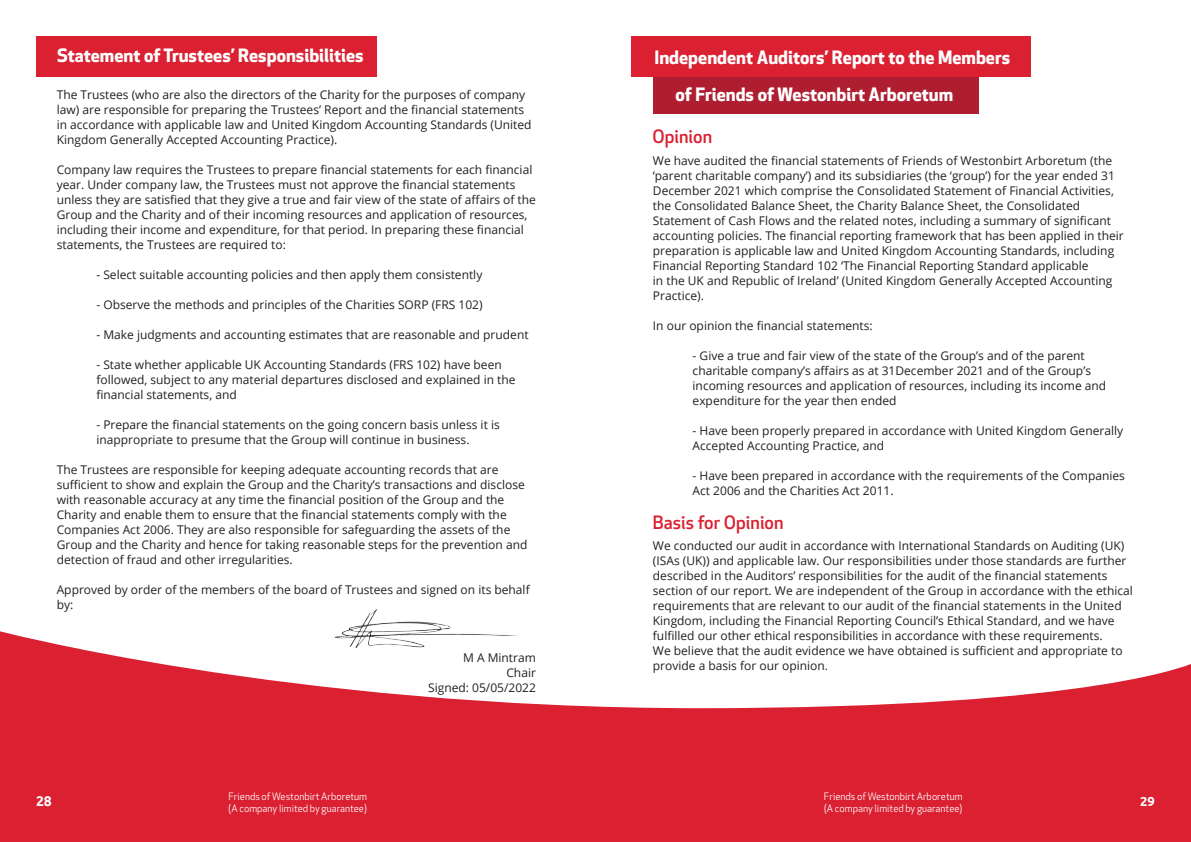
<style>
.page{position:relative;width:1191px;height:842px;background:#fff}
.page>*{position:absolute;margin:0;border:0;box-sizing:border-box;transform-origin:0 0}
.t1{font:700 18px/36.8px "Apex New";color:#fff}
.t2{font:500 18px "Apex New";color:#da2031}
.t3{font:700 14px "Ubuntu";color:#fff}
.t4{font:700 13px "Ubuntu";color:#fff}
.t5{font:12px/15px "Open Sans";color:#231f20}
.t6{font:10px/12px "Apex New";color:#fff}
</style>
<div class="page">
<svg style="left:0;top:631px;width:1191px;height:211px;fill:#da2031"></svg>
<div style="left:653px;top:73px;width:325px;height:41px;background:#ae1e30"></div>
<div style="left:36px;top:36px;width:340px;height:41px;background:#da2031"></div>
<div style="left:631px;top:36px;width:399px;height:41px;background:#da2031"></div>
<img style="left:325px;top:609px;width:204px;height:49px">
<h1 class="t1" style="left:57px;top:37px;width:308px">Statement of Trustees’ Responsibilities</h1>
<p class="t5" style="left:57px;top:87px;width:476px">The Trustees (who are also the directors of the Charity for the purposes of company law) are responsible for preparing the Trustees’ Report and the financial statements in accordance with applicable law and United Kingdom Accounting Standards (United Kingdom Generally Accepted Accounting Practice).</p>
<p class="t5" style="left:57px;top:162px;width:481px">Company law requires the Trustees to prepare financial statements for each financial year. Under company law, the Trustees must not approve the financial statements unless they are satisfied that they give a true and fair view of the state of affairs of the Group and the Charity and of their incoming resources and application of resources, including their income and expenditure, for that period. In preparing these financial statements, the Trustees are required to:</p>
<p class="t5" style="left:96px;top:267px;width:387px">- Select suitable accounting policies and then apply them consistently</p>
<p class="t5" style="left:96px;top:297px;width:388px">- Observe the methods and principles of the Charities SORP (FRS 102)</p>
<p class="t5" style="left:96px;top:327px;width:434px">- Make judgments and accounting estimates that are reasonable and prudent</p>
<p class="t5" style="left:96px;top:357px;width:420px">- State whether applicable UK Accounting Standards (FRS 102) have been followed, subject to any material departures disclosed and explained in the financial statements, and</p>
<p class="t5" style="left:96px;top:417px;width:405px">- Prepare the financial statements on the going concern basis unless it is inappropriate to presume that the Group will continue in business.</p>
<p class="t5" style="left:57px;top:462px;width:472px">The Trustees are responsible for keeping adequate accounting records that are sufficient to show and explain the Group and the Charity’s transactions and disclose with reasonable accuracy at any time the financial position of the Group and the Charity and enable them to ensure that the financial statements comply with the Companies Act 2006. They are also responsible for safeguarding the assets of the Group and the Charity and hence for taking reasonable steps for the prevention and detection of fraud and other irregularities.</p>
<p class="t5" style="left:57px;top:582px;width:474px">Approved by order of the members of the board of Trustees and signed on its behalf by:</p>
<p class="t5" style="left:428px;top:649px;width:109px;text-align:right">M A Mintram<br>Chair<br>Signed: 05/05/2022</p>
<h1 class="t1" style="left:675px;top:38px;width:336px;text-indent:-21px">Independent Auditors’ Report to the Members of Friends of Westonbirt Arboretum</h1>
<h1 class="t2" style="left:652px;top:124px;width:61px">Opinion</h1>
<p class="t5" style="left:653px;top:152px;width:472px">We have audited the financial statements of Friends of Westonbirt Arboretum (the ‘parent charitable company’) and its subsidiaries (the ‘group’) for the year ended 31<br>December 2021 which comprise the Consolidated Statement of Financial Activities, the Consolidated Balance Sheet, the Charity Balance Sheet, the Consolidated Statement of Cash Flows and the related notes, including a summary of significant accounting policies. The financial reporting framework that has been applied in their preparation is applicable law and United Kingdom Accounting Standards, including Financial Reporting Standard 102 ‘The Financial Reporting Standard applicable<br>in the UK and Republic of Ireland’ (United Kingdom Generally Accepted Accounting Practice).</p>
<p class="t5" style="left:653px;top:317px;width:221px">In our opinion the financial statements:</p>
<p class="t5" style="left:692px;top:347px;width:415px">- Give a true and fair view of the state of the Group’s and of the parent charitable company’s affairs as at 31December 2021 and of the Group’s incoming resources and application of resources, including its income and expenditure for the year then ended</p>
<p class="t5" style="left:692px;top:422px;width:432px">- Have been properly prepared in accordance with United Kingdom Generally<br>Accepted Accounting Practice, and</p>
<p class="t5" style="left:692px;top:467px;width:434px">- Have been prepared in accordance with the requirements of the Companies<br>Act 2006 and the Charities Act 2011.</p>
<h1 class="t2" style="left:653px;top:511px;width:132px">Basis for Opinion</h1>
<p class="t5" style="left:653px;top:538px;width:481px">We conducted our audit in accordance with International Standards on Auditing (UK) (ISAs (UK)) and applicable law. Our responsibilities under those standards are further described in the Auditors’ responsibilities for the audit of the financial statements section of our report. We are independent of the Group in accordance with the ethical requirements that are relevant to our audit of the financial statements in the United Kingdom, including the Financial Reporting Council’s Ethical Standard, and we have fulfilled our other ethical responsibilities in accordance with these requirements.<br>We believe that the audit evidence we have obtained is sufficient and appropriate to provide a basis for our opinion.</p>
<p class="t6" style="left:228px;top:790px;width:140px">Friends of Westonbirt Arboretum (A company limited by guarantee)</p>
<p class="t6" style="left:824px;top:790px;width:140px">Friends of Westonbirt Arboretum (A company limited by guarantee)</p>
<p class="t3" style="left:36px;top:792px;width:17px">28</p>
<p class="t4" style="left:1140px;top:793px;width:16px">29</p>
</div>
